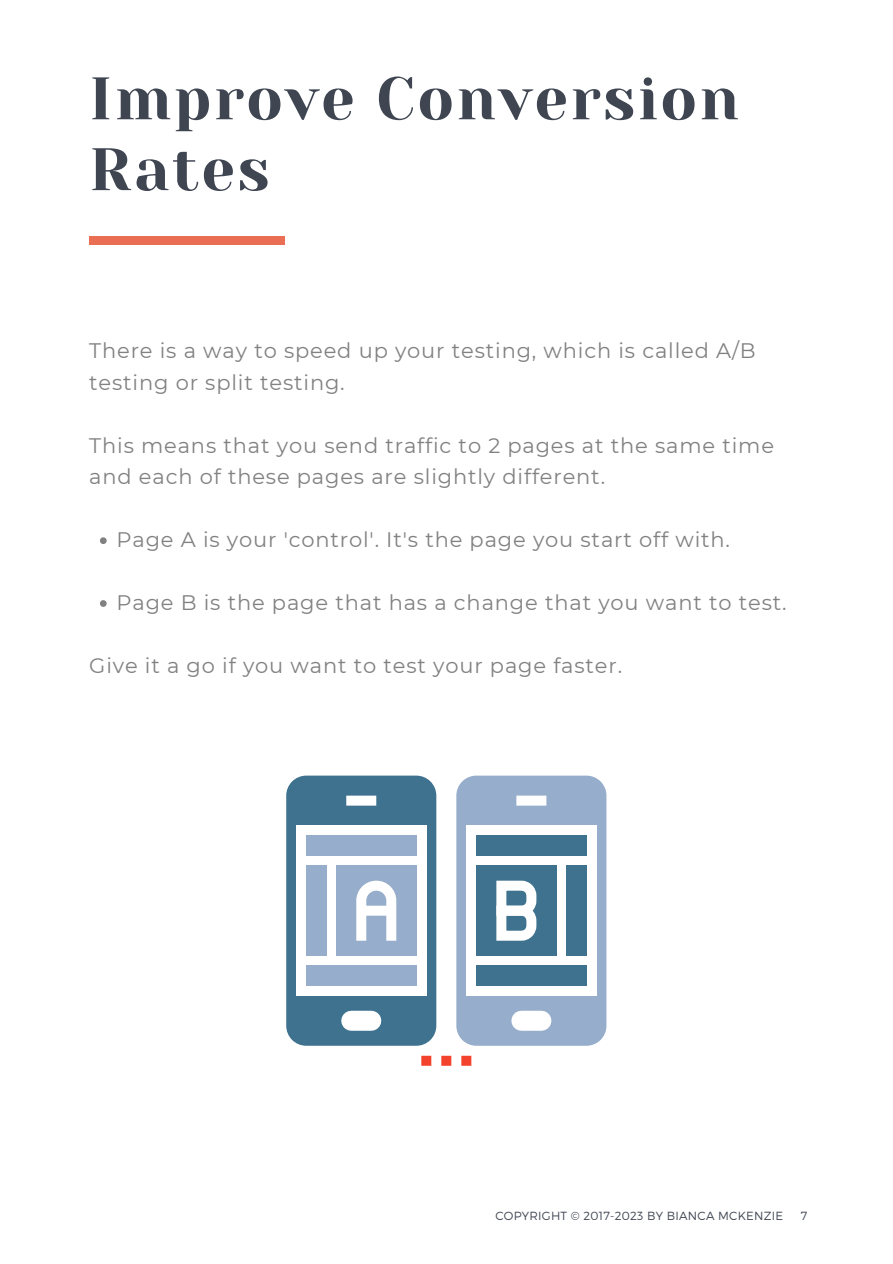
<style>
.page{position:relative;width:893px;height:1264px;background:#fff}
.page>*{position:absolute;margin:0;border:0;box-sizing:border-box;transform-origin:0 0}
.t1{font:59.85px/70.8px "Yeseva One";letter-spacing:.04em;color:#3f4652}
.t2{font:21px/31.3px "Montserrat";letter-spacing:.04em;color:#818181}
.t3{font:300 11.85px "Montserrat";letter-spacing:.02em;color:#3f4652}
</style>
<div class="page">
<div style="left:89px;top:237px;width:195px;height:8px;background:#ea6e54"></div>
<svg style="left:286px;top:775px;width:150px;height:270px"></svg>
<div style="left:361px;top:905px;width:30px;height:10px;background:#fff"></div>
<svg style="left:456px;top:775px;width:150px;height:270px"></svg>
<div style="left:421px;top:1055px;width:10px;height:10px;background:#f4432c"></div>
<div style="left:441px;top:1055px;width:10px;height:10px;background:#f4432c"></div>
<div style="left:461px;top:1055px;width:10px;height:10px;background:#f4432c"></div>
<svg style="left:100px;top:537px;width:7px;height:7px"></svg>
<svg style="left:100px;top:600px;width:7px;height:7px"></svg>
<p class="t1" style="left:89px;top:64px;width:651px">Improve Conversion<br>Rates</p>
<p class="t2" style="left:89px;top:335px;width:668px">There is a way to speed up your testing, which is called A/B testing or split testing.</p>
<p class="t2" style="left:89px;top:429px;width:686px">This means that you send traffic to 2 pages at the same time and each of these pages are slightly different.</p>
<p class="t2" style="left:116px;top:523px;width:615px">Page A is your 'control'. It's the page you start off with.</p>
<p class="t2" style="left:116px;top:586px;width:671px">Page B is the page that has a change that you want to test.</p>
<p class="t2" style="left:89px;top:649px;width:534px">Give it a go if you want to test your page faster.</p>
<p class="t3" style="left:495px;top:1208px;width:289px">COPYRIGHT © 2017-2023 BY BIANCA MCKENZIE</p>
<p class="t3" style="left:800px;top:1208px;width:8px">7</p>
</div>
